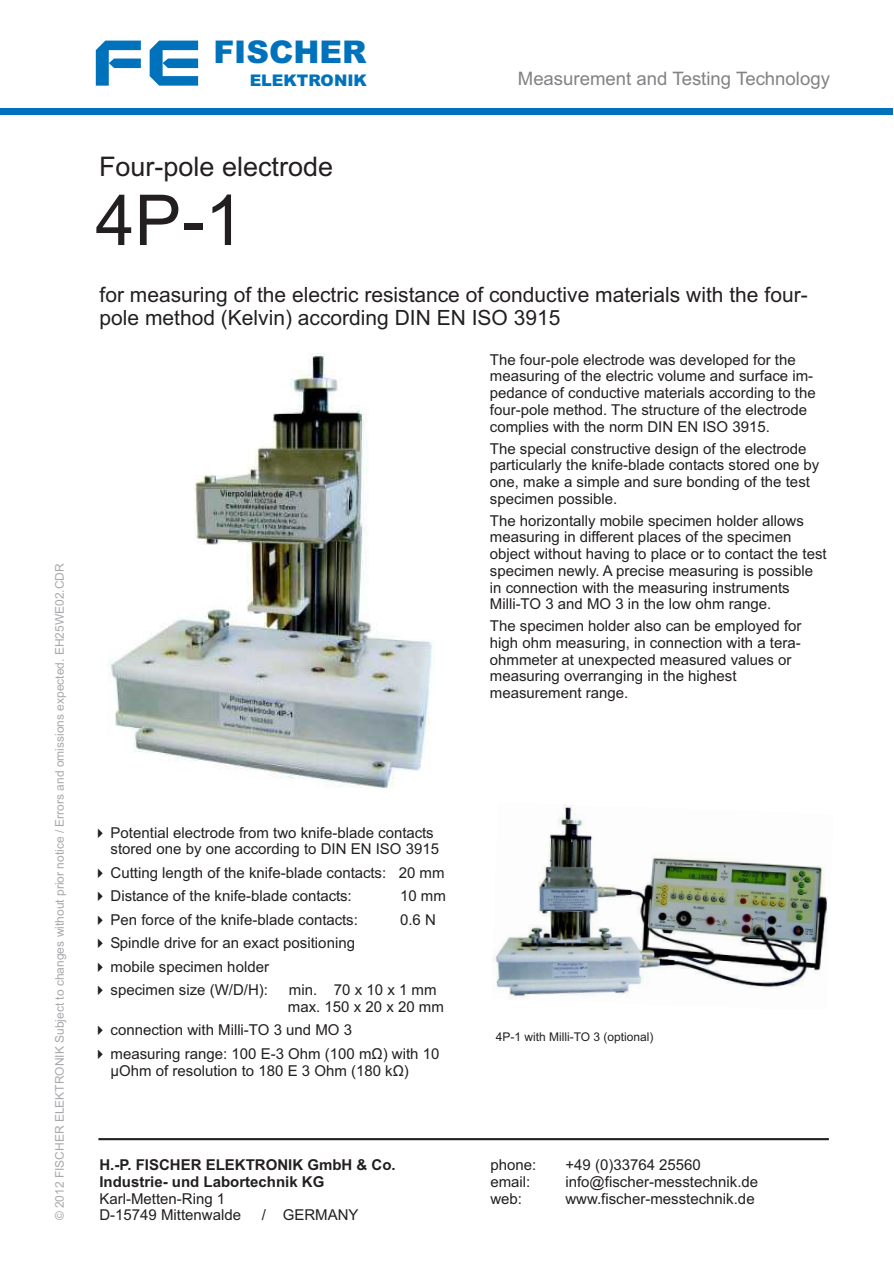
<style>
.page{position:relative;width:894px;height:1263px;background:#fff}
.page>*{position:absolute;margin:0;border:0;box-sizing:border-box;transform-origin:0 0}
.t1{font:70.2px "Arial";color:#231f20}
.t2{font:900 31.35px "Arial";color:#0072bc}
.t3{font:27px "Arial";color:#231f20}
.t4{font:21px/23.4px "Arial";color:#231f20}
.t5{font:18.6px "Arial";color:#808285}
.t6{font:900 16.05px "Arial";color:#0072bc}
.t7{font:15px/16.8px "Arial";color:#231f20}
.t8{font:700 15px/16.8px "Arial";color:#231f20}
.t9{font:12px "Arial";color:#a8a9ad}
.t10{font:12px "Arial";color:#231f20}
.s1{font-family:"Arial Unicode MS"}
</style>
<div class="page">
<svg style="left:96px;top:41px;width:45px;height:45px"></svg>
<svg style="left:150px;top:41px;width:48px;height:45px"></svg>
<div style="left:0;top:108px;width:893px;height:6px;background:#0072bc"></div>
<hr style="left:98px;top:1138px;width:731px;height:2px;background:#231f20">
<img style="left:108px;top:354px;width:325px;height:434px">
<img style="left:494px;top:804px;width:334px;height:196px">
<p class="t9" style="left:55px;top:1220px;width:659px;rotate:-90deg"><span class="s1">©</span> 2012 F SI CHER ELEKTRON KI Sub ej ct ot changes wi ht out pr oi r not ci e / Errors and om si s oi ns expec et d. EH25WE02 C. DR</p>
<h2 class="t2" style="left:213px;top:41px;width:155px">FISCHER</h2>
<p class="t6" style="left:250px;top:74px;width:119px">ELEKTRONIK</p>
<h3 class="t3" style="left:99px;top:156px;width:236px">Four-pole electrode</h3>
<h1 class="t1" style="left:95px;top:194px;width:150px">4P-1</h1>
<p class="t5" style="left:518px;top:71px;width:314px">Measurement and Testing Technology</p>
<h3 class="t4" style="left:100px;top:285px;width:710px">for measuring of the electric resistance of conductive materials with the four&shy;pole method (Kelvin) according DIN EN ISO 3915</h3>
<p class="t7" style="left:490px;top:352px;width:327px">The four-pole electrode was developed for the measuring of the electric volume and surface im&shy;pedance of conductive materials according to the four-pole method. The structure of the electrode complies with the norm DIN EN ISO 3915.</p>
<p class="t7" style="left:490px;top:441px;width:331px">The special constructive design of the electrode particularly the knife-blade contacts stored one by one, make a simple and sure bonding of the test specimen possible.</p>
<p class="t7" style="left:490px;top:513px;width:338px">The horizontally mobile specimen holder allows measuring in different places of the specimen object without having to place or to contact the test specimen newly. A precise measuring is possible in connection with the measuring instruments Milli-TO 3 and MO 3 in the low ohm range.</p>
<p class="t7" style="left:490px;top:619px;width:313px">The specimen holder also can be employed for high ohm measuring, in connection with a tera&shy;ohmmeter at unexpected measured values or measuring overranging in the highest measurement range.</p>
<p class="t7" style="left:111px;top:825px;width:330px;text-indent:-18px">✔ Potential electrode from two knife-blade contacts stored one by one according to DIN EN ISO 3915</p>
<p class="t7" style="left:93px;top:866px;width:353px">✔ Cutting length of the knife-blade contacts: 20 mm</p>
<p class="t7" style="left:93px;top:889px;width:261px">✔ Distance of the knife-blade contacts:</p>
<p class="t7" style="left:400px;top:889px;width:47px">10 mm</p>
<p class="t7" style="left:93px;top:913px;width:267px">✔ Pen force of the knife-blade contacts:</p>
<p class="t7" style="left:400px;top:913px;width:37px">0.6 N</p>
<p class="t7" style="left:93px;top:936px;width:264px">✔ Spindle drive for an exact positioning</p>
<p class="t7" style="left:93px;top:959px;width:178px">✔ mobile specimen holder</p>
<p class="t7" style="left:93px;top:983px;width:177px">✔ specimen size (W/D/H):</p>
<p class="t7" style="left:288px;top:983px;width:157px">min. 70 x 10 x 1 mm max. 150 x 20 x 20 mm</p>
<p class="t7" style="left:93px;top:1023px;width:261px">✔ connection with Milli-TO 3 und MO 3</p>
<p class="t7" style="left:111px;top:1047px;width:330px;text-indent:-18px">✔ measuring range: 100 E-3 Ohm (100 mÙ) with 10 µOhm of resolution to 180 E 3 Ohm (180 kÙ)</p>
<p class="t8" style="left:99px;top:1158px;width:298px">H.-P. FISCHER ELEKTRONIK GmbH &amp; Co.<br>Industrie- und Labortechnik KG</p>
<p class="t7" style="left:99px;top:1191px;width:143px">Karl-Metten-Ring 1<br>D-15749 Mittenwalde</p>
<p class="t7" style="left:262px;top:1208px;width:98px">/ GERMANY</p>
<p class="t10" style="left:496px;top:1032px;width:159px">4P-1 with Milli-TO 3 (optional)</p>
<p class="t7" style="left:490px;top:1158px;width:47px">phone:</p>
<p class="t7" style="left:565px;top:1158px;width:137px">+49 (0)33764 25560</p>
<p class="t7" style="left:490px;top:1175px;width:42px">email:</p>
<p class="t7" style="left:565px;top:1175px;width:194px">info@fischer-messtechnik.de</p>
<p class="t7" style="left:490px;top:1191px;width:33px">web:</p>
<p class="t7" style="left:565px;top:1191px;width:191px">www.fischer-messtechnik.de</p>
</div>
